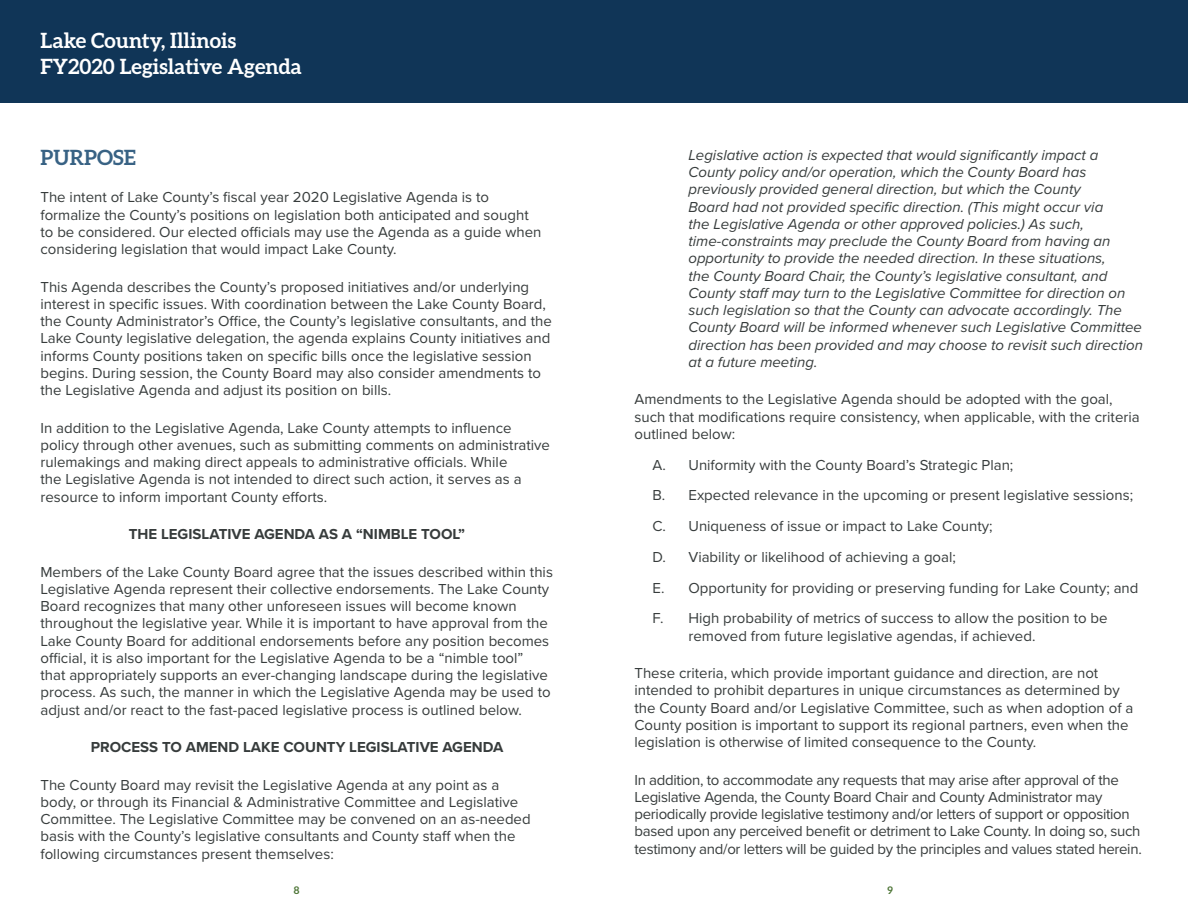
<style>
.page{position:relative;width:1188px;height:918px;background:#fff}
.page>*{position:absolute;margin:0;border:0;box-sizing:border-box;transform-origin:0 0}
.t1{font:700 21px "Aleo";color:#fff}
.t2{font:700 21px "Aleo";color:#386284}
.t3{font:15px/17.2px "Proxima Nova";color:#373c3c}
.t4{font:italic 15px/17.2px "Proxima Nova";color:#373c3c}
.t5{font:15px/17.2px "Proxima Nova";letter-spacing:-.02em;color:#373c3c}
.t6{font:700 15px "Proxima Nova";color:#373c3c}
.t7{font:700 10.5px "Aleo";color:#4d7536}
</style>
<div class="page">
<div style="left:594px;top:0;width:594px;height:103px;background:#103557"></div>
<div style="left:0;top:0;width:594px;height:103px;background:#103557"></div>
<p class="t1" style="left:40px;top:29px;width:197px">Lake County, Illinois</p>
<p class="t1" style="left:40px;top:54px;width:263px">FY2020 Legislative Agenda</p>
<p class="t2" style="left:40px;top:145px;width:97px">PURPOSE</p>
<p class="t3" style="left:40px;top:188px;width:502px">The intent of Lake County’s fiscal year 2020 Legislative Agenda is to formalize the County’s positions on legislation both anticipated and sought to be considered. Our elected officials may use the Agenda as a guide when considering legislation that would impact Lake County.</p>
<p class="t3" style="left:40px;top:277px;width:513px">This Agenda describes the County’s proposed initiatives and/or underlying interest in specific issues. With coordination between the Lake County Board, the County Administrator’s Office, the County’s legislative consultants, and the Lake County legislative delegation, the agenda explains County initiatives and informs County positions taken on specific bills once the legislative session begins. During session, the County Board may also consider amendments to the Legislative Agenda and adjust its position on bills.</p>
<p class="t3" style="left:40px;top:418px;width:511px">In addition to the Legislative Agenda, Lake County attempts to influence policy through other avenues, such as submitting comments on administrative rulemakings and making direct appeals to administrative officials. While<br>the Legislative Agenda is not intended to direct such action, it serves as a resource to inform important County efforts.</p>
<p class="t6" style="left:129px;top:523px;width:338px">THE LEGISLATIVE AGENDA AS A “NIMBLE TOOL”</p>
<p class="t3" style="left:40px;top:562px;width:514px">Members of the Lake County Board agree that the issues described within this Legislative Agenda represent their collective endorsements. The Lake County Board recognizes that many other unforeseen issues will become known throughout the legislative year. While it is important to have approval from the Lake County Board for additional endorsements before any position becomes official, it is also important for the Legislative Agenda to be a “nimble tool”<br>that appropriately supports an ever-changing landscape during the legislative process. As such, the manner in which the Legislative Agenda may be used to adjust and/or react to the fast-paced legislative process is outlined below.</p>
<p class="t6" style="left:91px;top:736px;width:414px">PROCESS TO AMEND LAKE COUNTY LEGISLATIVE AGENDA</p>
<p class="t3" style="left:40px;top:775px;width:492px">The County Board may revisit the Legislative Agenda at any point as a body, or through its Financial &amp; Administrative Committee and Legislative Committee. The Legislative Committee may be convened on an as-needed basis with the County’s legislative consultants and County staff when the following circumstances present themselves:</p>
<p class="t4" style="left:688px;top:146px;width:456px">Legislative action is expected that would significantly impact a County policy and/or operation, which the County Board has previously provided general direction, but which the County<br>Board had not provided specific direction. (This might occur via<br>the Legislative Agenda or other approved policies.) As such, time-constraints may preclude the County Board from having an opportunity to provide the needed direction. In these situations,<br>the County Board Chair, the County’s legislative consultant, and County staff may turn to the Legislative Committee for direction on such legislation so that the County can advocate accordingly. The County Board will be informed whenever such Legislative Committee direction has been provided and may choose to revisit such direction at a future meeting.</p>
<p class="t3" style="left:634px;top:390px;width:507px">Amendments to the Legislative Agenda should be adopted with the goal, such that modifications require consistency, when applicable, with the criteria outlined below:</p>
<p class="t3" style="left:653px;top:455px;width:362px">A. Uniformity with the County Board’s Strategic Plan;</p>
<p class="t3" style="left:653px;top:486px;width:482px">B. Expected relevance in the upcoming or present legislative sessions;</p>
<p class="t3" style="left:653px;top:517px;width:342px">C. Uniqueness of issue or impact to Lake County;</p>
<p class="t3" style="left:653px;top:548px;width:305px">D. Viability or likelihood of achieving a goal;</p>
<p class="t3" style="left:653px;top:578px;width:487px">E. Opportunity for providing or preserving funding for Lake County; and</p>
<p class="t3" style="left:688px;top:609px;width:421px;text-indent:-36px">F. High probability of metrics of success to allow the position to be removed from future legislative agendas, if achieved.</p>
<p class="t3" style="left:634px;top:664px;width:500px">These criteria, which provide important guidance and direction, are not intended to prohibit departures in unique circumstances as determined by the County Board and/or Legislative Committee, such as when adoption of a County position is important to support its regional partners, even when the legislation is otherwise of limited consequence to the County.</p>
<p class="t5" style="left:634px;top:770px;width:509px">In addition, to accommodate any requests that may arise after approval of the Legislative Agenda, the County Board Chair and County Administrator may periodically provide legislative testimony and/or letters of support or opposition based upon any perceived benefit or detriment to Lake County. In doing so, such testimony and/or letters will be guided by the principles and values stated herein.</p>
<p class="t7" style="left:294px;top:884px;width:7px">8</p>
<p class="t7" style="left:887px;top:884px;width:7px">9</p>
</div>
